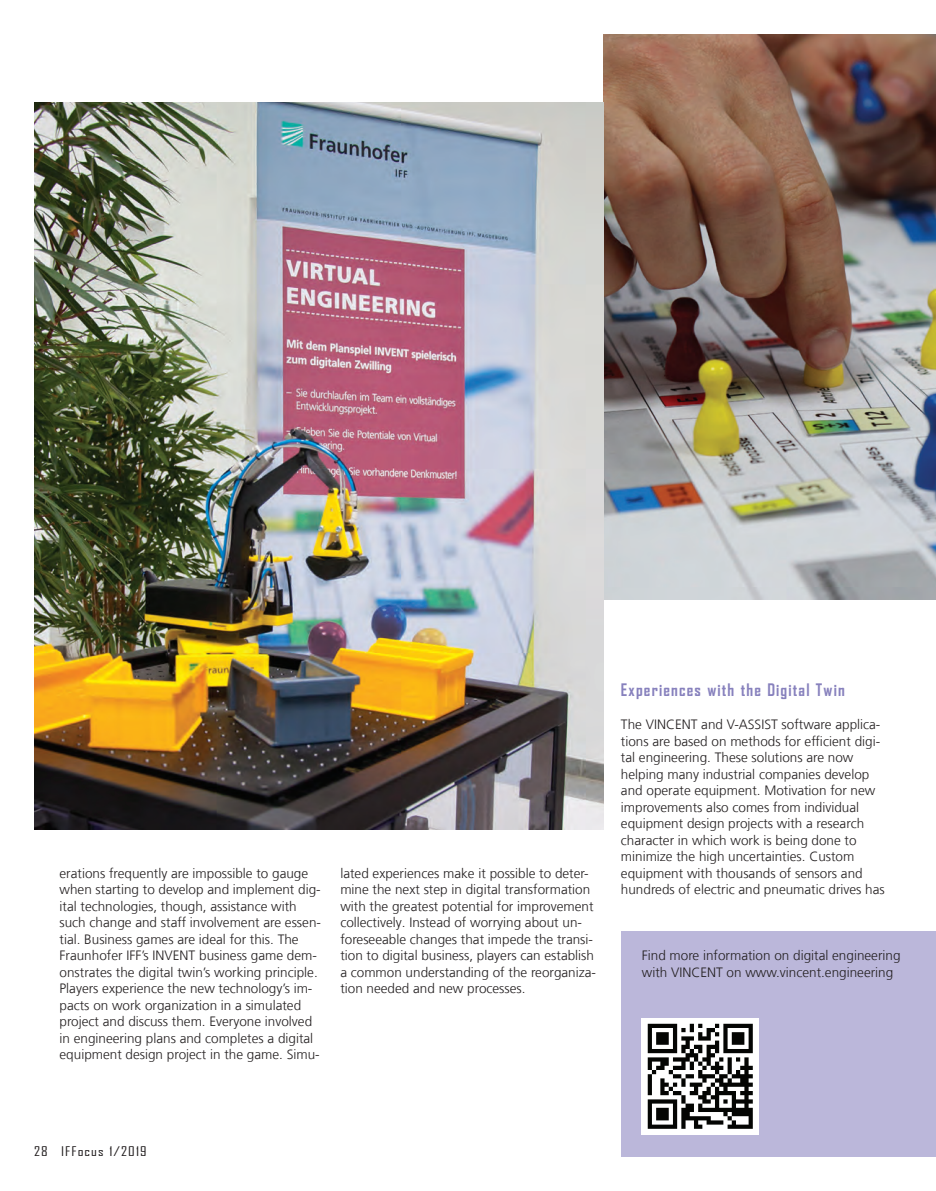
<style>
.page{position:relative;width:936px;height:1191px;background:#fff}
.page>*{position:absolute;margin:0;border:0;box-sizing:border-box;transform-origin:0 0}
.t1{font:700 16.5px "Agency FB";letter-spacing:.07em;color:#8781bd}
.t2{font:300 13.5px/16.5px "Frutiger LT Com";color:#231f20}
.t3{font:12.75px "Agency FB";letter-spacing:.07em;color:#231f20;scale:1.2 1}
</style>
<div class="page">
<img style="left:604px;top:34px;width:331px;height:566px">
<img style="left:34px;top:102px;width:570px;height:727px">
<div style="left:621px;top:931px;width:314px;height:226px;background:#bbb7da"></div>
<div style="left:641px;top:1017px;width:117px;height:117px;background:#fff"></div>
<svg style="left:647px;top:1023px;width:105px;height:105px"></svg>
<p class="t2" style="left:60px;top:865px;width:263px">erations frequently are impossible to gauge when starting to develop and implement dig&shy;ital technologies, though, assistance with such change and staff involvement are essen&shy;tial. Business games are ideal for this. The Fraunhofer IFF’s INVENT business game dem&shy;onstrates the digital twin’s working principle.<br>Players experience the new technology’s im&shy;pacts on work organization in a simulated project and discuss them. Everyone involved in engineering plans and completes a digital equipment design project in the game. Simu-</p>
<p class="t2" style="left:340px;top:865px;width:257px">lated experiences make it possible to deter&shy;mine the next step in digital transformation with the greatest potential for improvement collectively. Instead of worrying about un&shy;foreseeable changes that impede the transi&shy;tion to digital business, players can establish a common understanding of the reorganiza&shy;tion needed and new processes.</p>
<p class="t1" style="left:621px;top:680px;width:225px">Experiences with the Digital Twin</p>
<p class="t2" style="left:621px;top:716px;width:265px">The VINCENT and V-ASSIST software applica&shy;tions are based on methods for efficient digi&shy;tal engineering. These solutions are now helping many industrial companies develop and operate equipment. Motivation for new improvements also comes from individual equipment design projects with a research character in which work is being done to minimize the high uncertainties. Custom equipment with thousands of sensors and hundreds of electric and pneumatic drives has</p>
<p class="t2" style="left:641px;top:947px;width:260px">Find more information on digital engineering with VINCENT on www.vincent.engineering</p>
<p class="t3" style="left:34px;top:1143px;width:95px">28 IFFocus 1/2019</p>
</div>
